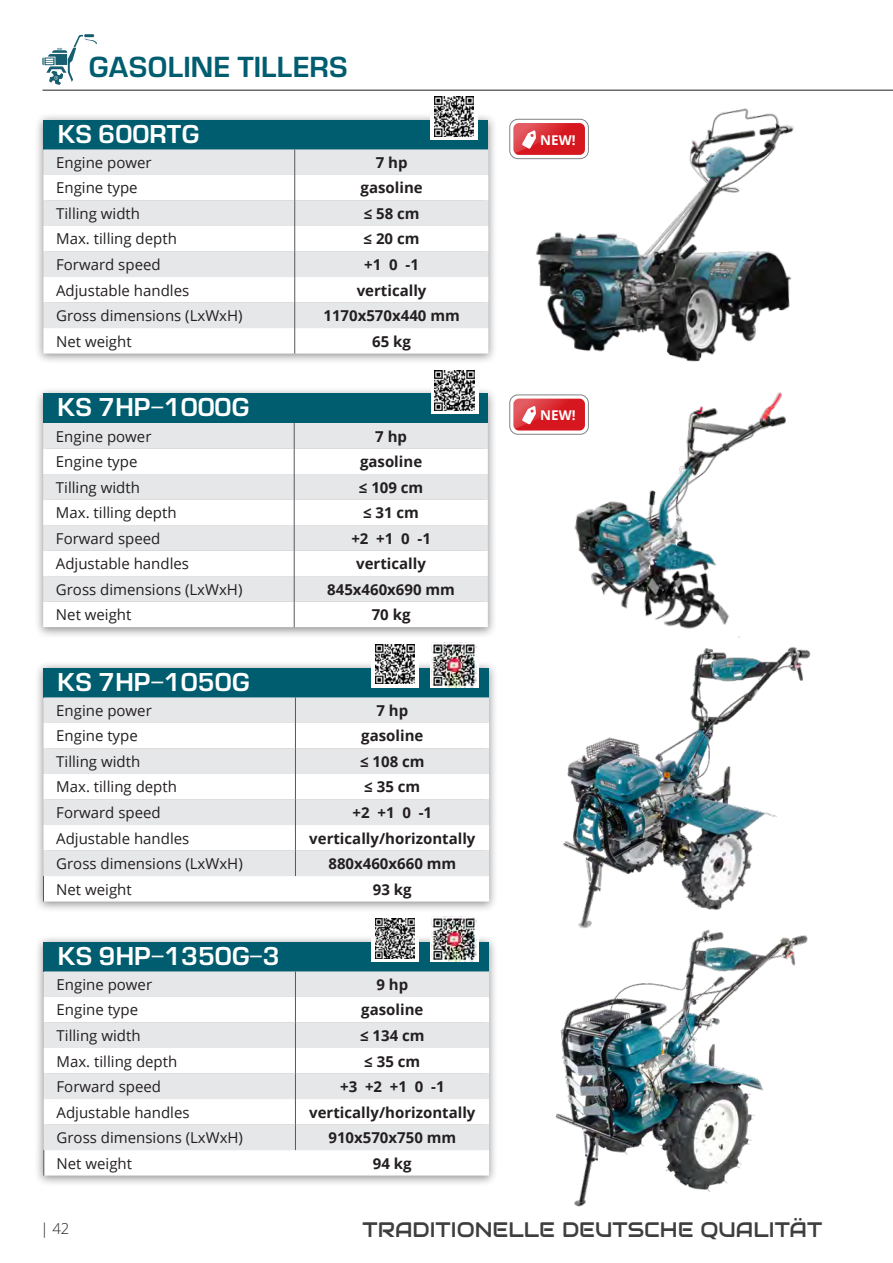
<style>
.page{position:relative;width:893px;height:1263px;background:#fff}
.page>*{position:absolute;margin:0;border:0;box-sizing:border-box;transform-origin:0 0}
.t1{font:27px "Europe Demi C";color:#005d6f}
.t2{font:24px "Europe Demi C";color:#fff}
.t3{font:21px "Audiowide";color:#3e3e3f}
.t4{font:15px "Open Sans";color:#231f20}
.t5{font:700 15px "Open Sans";color:#231f20}
.t6{font:300 15px "Open Sans";color:#231f20}
.t7{font:700 13.5px "Open Sans";color:#fff}
</style>
<div class="page">
<hr style="left:43px;top:90px;width:850px;height:1px;background:#231f20">
<svg style="left:42px;top:34px;width:55px;height:51px"></svg>
<div style="left:34px;top:386px;width:463px;height:253px;background:#231f20;opacity:.5"></div>
<div style="left:43px;top:393px;width:445px;height:30px;background:#005d6f"></div>
<div style="left:43px;top:423px;width:445px;height:25px;background:#e6e7e9"></div>
<svg style="left:43px;top:448px;width:445px;height:179px"></svg>
<svg style="left:294px;top:423px;width:1px;height:204px"></svg>
<div style="left:431px;top:367px;width:47px;height:47px;background:linear-gradient(to right,#fff,#fff)"></div>
<img style="left:435px;top:371px;width:39px;height:39px">
<div style="left:34px;top:661px;width:464px;height:252px;background:#231f20;opacity:.5"></div>
<div style="left:44px;top:668px;width:445px;height:29px;background:#005d6f"></div>
<div style="left:44px;top:697px;width:445px;height:26px;background:#e6e7e9"></div>
<svg style="left:44px;top:723px;width:445px;height:178px"></svg>
<svg style="left:43px;top:876px;width:1px;height:25px"></svg>
<svg style="left:295px;top:697px;width:1px;height:179px"></svg>
<div style="left:371px;top:640px;width:48px;height:48px;background:#fff"></div>
<img style="left:375px;top:644px;width:39px;height:40px">
<svg style="left:430px;top:645px;width:48px;height:43px"></svg>
<img style="left:432px;top:642px;width:45px;height:45px">
<div style="left:34px;top:935px;width:464px;height:252px;background:#231f20;opacity:.5"></div>
<div style="left:44px;top:942px;width:445px;height:29px;background:#005d6f"></div>
<div style="left:44px;top:971px;width:445px;height:26px;background:#e6e7e9"></div>
<svg style="left:44px;top:997px;width:445px;height:178px"></svg>
<svg style="left:44px;top:1150px;width:1px;height:25px"></svg>
<svg style="left:295px;top:971px;width:1px;height:179px"></svg>
<div style="left:371px;top:915px;width:48px;height:47px;background:linear-gradient(to right,#fff,#fff)"></div>
<img style="left:375px;top:919px;width:39px;height:39px">
<svg style="left:430px;top:919px;width:48px;height:43px"></svg>
<img style="left:432px;top:916px;width:45px;height:45px">
<div style="left:34px;top:113px;width:463px;height:252px;background:#231f20;opacity:.5"></div>
<div style="left:43px;top:120px;width:445px;height:29px;background:#005d6f"></div>
<div style="left:43px;top:149px;width:445px;height:26px;background:#e6e7e9"></div>
<svg style="left:43px;top:175px;width:445px;height:179px"></svg>
<svg style="left:294px;top:149px;width:1px;height:205px"></svg>
<div style="left:430px;top:93px;width:48px;height:47px;background:#fff"></div>
<img style="left:434px;top:97px;width:40px;height:39px">
<img style="left:522px;top:108px;width:272px;height:254px">
<img style="left:558px;top:392px;width:228px;height:237px">
<img style="left:563px;top:636px;width:248px;height:286px">
<img style="left:495px;top:922px;width:313px;height:285px">
<div style="left:509px;top:119px;width:80px;height:40px;border:1px solid #808285;border-radius:8px"></div>
<svg style="left:513px;top:123px;width:72px;height:32px"></svg>
<svg style="left:513px;top:123px;width:72px;height:31px;background:#dc3940"></svg>
<div style="left:509px;top:394px;width:80px;height:41px;border:1px solid #808285;border-radius:8px"></div>
<div style="left:513px;top:399px;width:72px;height:31px;background:#d7171f;border-radius:5px"></div>
<svg style="left:513px;top:399px;width:72px;height:30px"></svg>
<h1 class="t1" style="left:88px;top:51px;width:261px">GASOLINE TILLERS</h1>
<h2 class="t2" style="left:58px;top:120px;width:143px">KS 600RTG</h2>
<p class="t7" style="left:540px;top:130px;width:37px">NEW!</p>
<p class="t4" style="left:56px;top:152px;width:97px">Engine power</p>
<p class="t5" style="left:376px;top:152px;width:33px">7 hp</p>
<p class="t4" style="left:56px;top:178px;width:83px">Engine type</p>
<p class="t5" style="left:361px;top:177px;width:64px">gasoline</p>
<p class="t4" style="left:56px;top:203px;width:85px">Tilling width</p>
<p class="t5" style="left:364px;top:203px;width:57px">≤ 58 cm</p>
<p class="t4" style="left:56px;top:229px;width:122px">Max. tilling depth</p>
<p class="t5" style="left:364px;top:228px;width:57px">≤ 20 cm</p>
<p class="t4" style="left:56px;top:254px;width:106px">Forward speed</p>
<p class="t5" style="left:364px;top:254px;width:56px">+1 0 -1</p>
<p class="t4" style="left:56px;top:280px;width:135px">Adjustable handles</p>
<p class="t5" style="left:357px;top:279px;width:71px">vertically</p>
<p class="t4" style="left:56px;top:305px;width:188px">Gross dimensions (LxWxH)</p>
<p class="t5" style="left:323px;top:305px;width:138px">1170х570х440 mm</p>
<p class="t4" style="left:56px;top:331px;width:77px">Net weight</p>
<p class="t5" style="left:372px;top:330px;width:40px">65 kg</p>
<h2 class="t2" style="left:57px;top:393px;width:194px">KS 7HP-1000G</h2>
<p class="t4" style="left:56px;top:426px;width:97px">Engine power</p>
<p class="t5" style="left:375px;top:425px;width:33px">7 hp</p>
<p class="t4" style="left:56px;top:451px;width:83px">Engine type</p>
<p class="t5" style="left:360px;top:451px;width:64px">gasoline</p>
<p class="t4" style="left:56px;top:477px;width:85px">Tilling width</p>
<p class="t5" style="left:359px;top:476px;width:66px">≤ 109 cm</p>
<p class="t4" style="left:56px;top:502px;width:122px">Max. tilling depth</p>
<p class="t5" style="left:363px;top:502px;width:57px">≤ 31 cm</p>
<p class="t4" style="left:56px;top:528px;width:106px">Forward speed</p>
<p class="t5" style="left:351px;top:527px;width:81px">+2 +1 0 -1</p>
<p class="t4" style="left:56px;top:553px;width:135px">Adjustable handles</p>
<p class="t5" style="left:356px;top:553px;width:71px">vertically</p>
<p class="t4" style="left:56px;top:579px;width:188px">Gross dimensions (LxWxH)</p>
<p class="t5" style="left:327px;top:579px;width:129px">845х460х690 mm</p>
<p class="t4" style="left:56px;top:604px;width:77px">Net weight</p>
<p class="t5" style="left:372px;top:604px;width:40px">70 kg</p>
<h2 class="t2" style="left:58px;top:668px;width:194px">KS 7HP-1050G</h2>
<p class="t4" style="left:56px;top:700px;width:97px">Engine power</p>
<p class="t5" style="left:376px;top:700px;width:33px">7 hp</p>
<p class="t4" style="left:56px;top:726px;width:83px">Engine type</p>
<p class="t5" style="left:361px;top:725px;width:64px">gasoline</p>
<p class="t4" style="left:56px;top:751px;width:85px">Tilling width</p>
<p class="t5" style="left:360px;top:751px;width:66px">≤ 108 cm</p>
<p class="t4" style="left:56px;top:777px;width:122px">Max. tilling depth</p>
<p class="t5" style="left:364px;top:776px;width:57px">≤ 35 cm</p>
<p class="t4" style="left:56px;top:802px;width:106px">Forward speed</p>
<p class="t5" style="left:353px;top:802px;width:81px">+2 +1 0 -1</p>
<p class="t4" style="left:56px;top:828px;width:135px">Adjustable handles</p>
<p class="t5" style="left:309px;top:827px;width:168px">vertically/horizontally</p>
<p class="t4" style="left:56px;top:853px;width:188px">Gross dimensions (LxWxH)</p>
<p class="t5" style="left:328px;top:853px;width:129px">880x460x660 mm</p>
<p class="t4" style="left:56px;top:879px;width:77px">Net weight</p>
<p class="t5" style="left:373px;top:878px;width:40px">93 kg</p>
<h2 class="t2" style="left:58px;top:942px;width:223px">KS 9HP-1350G-3</h2>
<p class="t4" style="left:57px;top:974px;width:97px">Engine power</p>
<p class="t5" style="left:376px;top:974px;width:33px">9 hp</p>
<p class="t4" style="left:57px;top:1000px;width:83px">Engine type</p>
<p class="t5" style="left:361px;top:999px;width:64px">gasoline</p>
<p class="t4" style="left:57px;top:1025px;width:85px">Tilling width</p>
<p class="t5" style="left:360px;top:1025px;width:66px">≤ 134 cm</p>
<p class="t4" style="left:57px;top:1051px;width:122px">Max. tilling depth</p>
<p class="t5" style="left:364px;top:1050px;width:57px">≤ 35 cm</p>
<p class="t4" style="left:57px;top:1076px;width:106px">Forward speed</p>
<p class="t5" style="left:340px;top:1076px;width:106px">+3 +2 +1 0 -1</p>
<p class="t4" style="left:57px;top:1102px;width:135px">Adjustable handles</p>
<p class="t5" style="left:309px;top:1101px;width:168px">vertically/horizontally</p>
<p class="t4" style="left:57px;top:1127px;width:188px">Gross dimensions (LxWxH)</p>
<p class="t5" style="left:328px;top:1127px;width:129px">910x570x750 mm</p>
<p class="t4" style="left:57px;top:1153px;width:77px">Net weight</p>
<p class="t5" style="left:373px;top:1152px;width:40px">94 kg</p>
<p class="t7" style="left:540px;top:406px;width:37px">NEW!</p>
<p class="t6" style="left:40px;top:1219px;width:31px">| 42</p>
<h3 class="t3" style="left:362px;top:1216px;width:461px">TRADITIONELLE DEUTSCHE QUALITÄT</h3>
</div>
